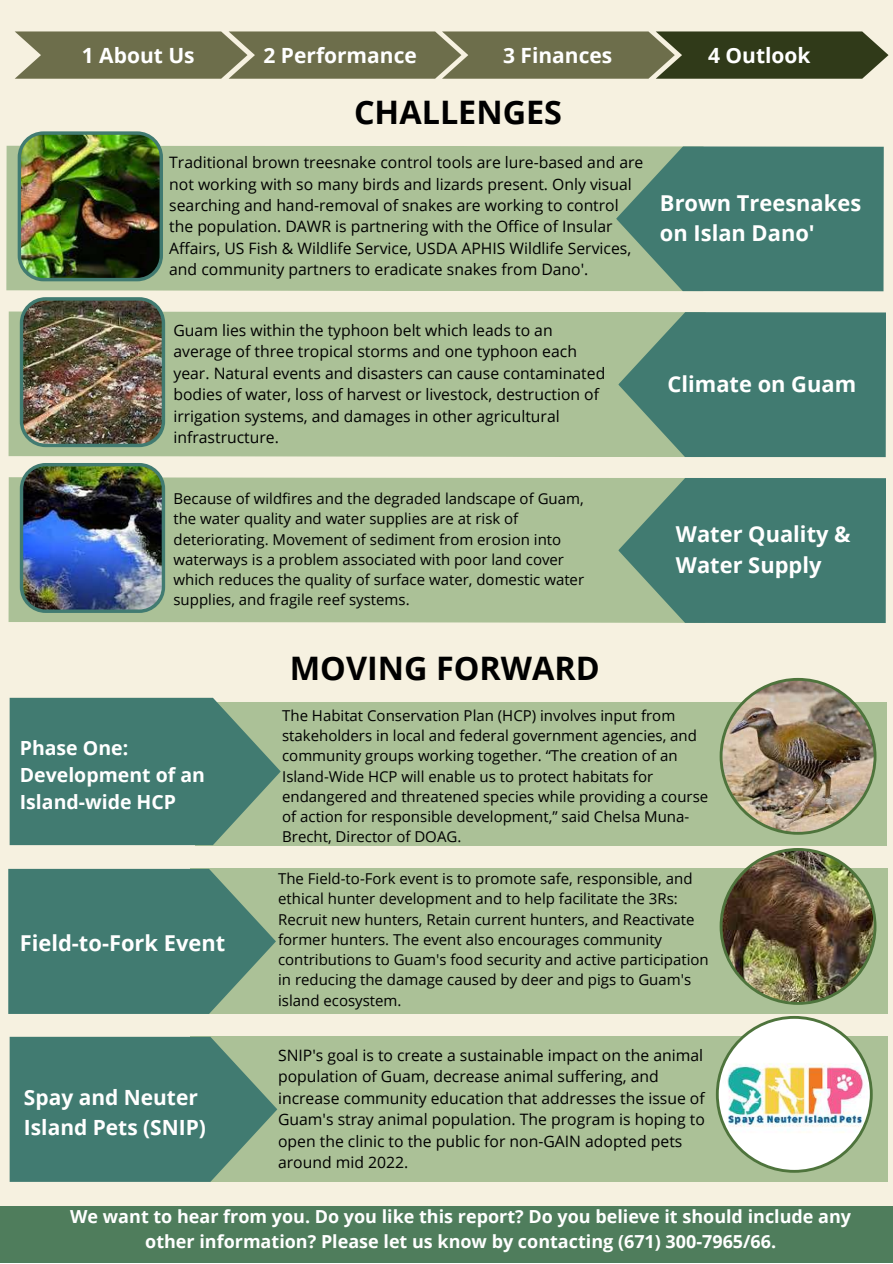
<style>
.page{position:relative;width:893px;height:1264px;background:#fff}
.page>*{position:absolute;margin:0;border:0;box-sizing:border-box;transform-origin:0 0}
.t1{font:700 32.4px "Open Sans";color:#000}
.t2{font:700 21.9px/30.3px "Open Sans";color:#fff}
.t3{font:700 21px "Open Sans";color:#fff}
.t4{font:700 20.85px/29.2px "Open Sans";color:#fff}
.t5{font:700 19.5px/27px "Open Sans";color:#fff}
.t6{font:700 18px/24.8px "Open Sans";color:#fff;text-align:center}
.t7{font:15.75px/21.3px "Open Sans";color:#000}
.t8{font:15px/20.2px "Open Sans";color:#000}
</style>
<div class="page">
<div style="left:0;top:0;width:892px;height:1262px;background:#f6f1e0"></div>
<svg style="left:15px;top:31px;width:873px;height:48px;background:#686a49"></svg>
<div style="left:0;top:1206px;width:892px;height:56px;background:#4f7d5c"></div>
<div style="left:195px;top:701px;width:691px;height:144px;background:#abc197"></div>
<svg style="left:10px;top:697px;width:271px;height:148px;background:#508577"></svg>
<img style="left:719px;top:678px;width:157px;height:156px">
<div style="left:190px;top:868px;width:697px;height:145px;background:#abc197"></div>
<svg style="left:8px;top:868px;width:268px;height:145px;background:#4f8476"></svg>
<img style="left:719px;top:848px;width:157px;height:156px">
<div style="left:190px;top:1036px;width:697px;height:145px;background:#abc197"></div>
<svg style="left:10px;top:1036px;width:267px;height:145px;background:#4e8376"></svg>
<img style="left:715px;top:1016px;width:157px;height:156px">
<div style="left:6px;top:145px;width:610px;height:146px;background:#abc197"></div>
<svg style="left:616px;top:146px;width:267px;height:145px;background:#4f8476"></svg>
<img style="left:18px;top:131px;width:145px;height:150px">
<div style="left:8px;top:311px;width:610px;height:146px;background:#abc197"></div>
<svg style="left:618px;top:312px;width:267px;height:145px;background:#4f8476"></svg>
<img style="left:20px;top:297px;width:145px;height:150px">
<div style="left:8px;top:477px;width:610px;height:146px;background:#abc197"></div>
<svg style="left:618px;top:478px;width:267px;height:145px;background:#4e8475"></svg>
<img style="left:20px;top:463px;width:145px;height:150px">
<h3 class="t3" style="left:82px;top:41px;width:114px">1 About Us</h3>
<h3 class="t3" style="left:263px;top:41px;width:155px">2 Performance</h3>
<h3 class="t3" style="left:503px;top:41px;width:111px">3 Finances</h3>
<h3 class="t3" style="left:708px;top:41px;width:104px">4 Outlook</h3>
<h1 class="t1" style="left:354px;top:90px;width:210px">CHALLENGES</h1>
<p class="t7" style="left:169px;top:151px;width:475px">Traditional brown treesnake control tools are lure-based and are not working with so many birds and lizards present. Only visual searching and hand-removal of snakes are working to control the population. DAWR is partnering with the Office of Insular Affairs, US Fish &amp; Wildlife Service, USDA APHIS Wildlife Services, and community partners to eradicate snakes from Dano'.</p>
<p class="t7" style="left:173px;top:319px;width:433px">Guam lies within the typhoon belt which leads to an average of three tropical storms and one typhoon each year. Natural events and disasters can cause contaminated bodies of water, loss of harvest or livestock, destruction of irrigation systems, and damages in other agricultural infrastructure.</p>
<h2 class="t2" style="left:660px;top:187px;width:203px">Brown Treesnakes on Islan Dano'</h2>
<h2 class="t2" style="left:667px;top:368px;width:190px">Climate on Guam</h2>
<p class="t8" style="left:173px;top:488px;width:412px">Because of wildfires and the degraded landscape of Guam, the water quality and water supplies are at risk of deteriorating. Movement of sediment from erosion into waterways is a problem associated with poor land cover which reduces the quality of surface water, domestic water supplies, and fragile reef systems.</p>
<h2 class="t2" style="left:675px;top:518px;width:176px">Water Quality &amp;<br>Water Supply</h2>
<h3 class="t5" style="left:20px;top:733px;width:187px">Phase One:<br>Development of an<br>Island-wide HCP</h3>
<h2 class="t2" style="left:20px;top:927px;width:207px">Field-to-Fork Event</h2>
<h3 class="t4" style="left:24px;top:1082px;width:183px">Spay and Neuter<br>Island Pets (SNIP)</h3>
<h1 class="t1" style="left:290px;top:645px;width:311px">MOVING FORWARD</h1>
<p class="t8" style="left:282px;top:705px;width:427px">The Habitat Conservation Plan (HCP) involves input from stakeholders in local and federal government agencies, and community groups working together. “The creation of an Island-Wide HCP will enable us to protect habitats for endangered and threatened species while providing a course of action for responsible development,” said Chelsa Muna-Brecht, Director of DOAG.</p>
<p class="t8" style="left:278px;top:868px;width:432px">The Field-to-Fork event is to promote safe, responsible, and ethical hunter development and to help facilitate the 3Rs:<br>Recruit new hunters, Retain current hunters, and Reactivate former hunters. The event also encourages community contributions to Guam's food security and active participation in reducing the damage caused by deer and pigs to Guam's island ecosystem.</p>
<p class="t7" style="left:278px;top:1044px;width:428px">SNIP's goal is to create a sustainable impact on the animal population of Guam, decrease animal suffering, and increase community education that addresses the issue of Guam's stray animal population. The program is hoping to open the clinic to the public for non-GAIN adopted pets around mid 2022.</p>
<p class="t6" style="left:70px;top:1203px;width:782px">We want to hear from you. Do you like this report? Do you believe it should include any other information? Please let us know by contacting (671) 300-7965/66.</p>
</div>
